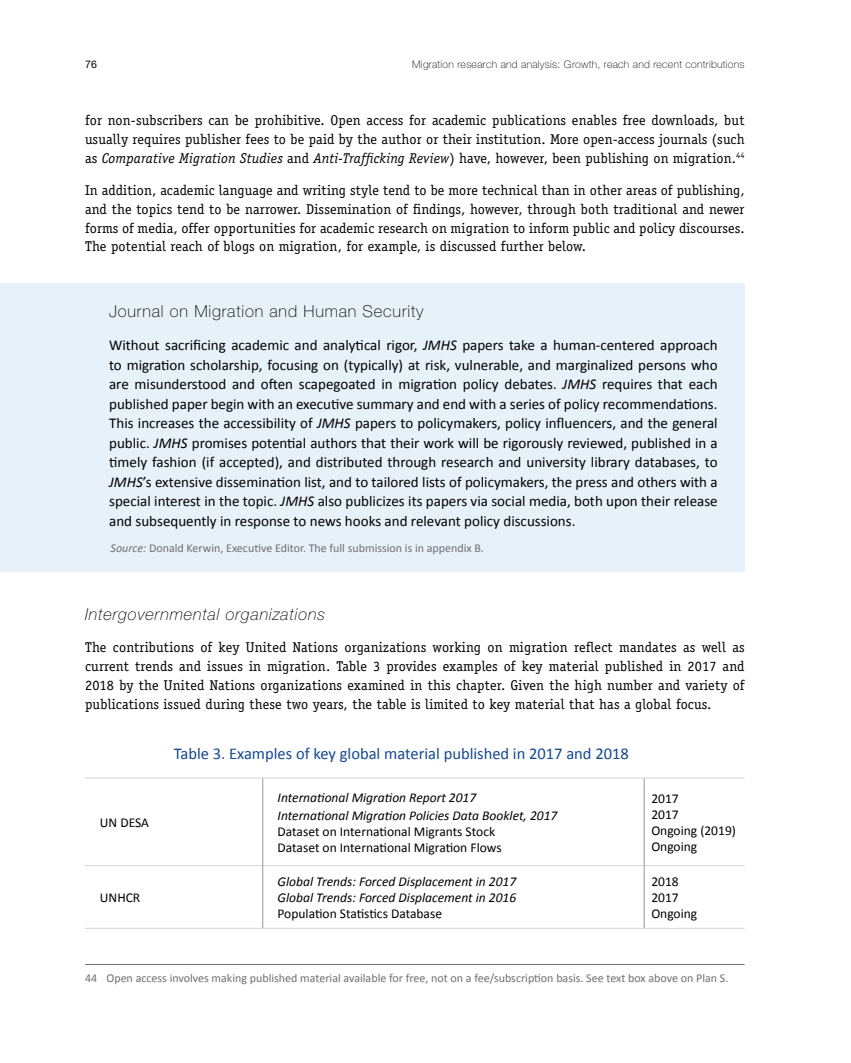
<style>
.page{position:relative;width:851px;height:1063px;background:#fff}
.page>*{position:absolute;margin:0;border:0;box-sizing:border-box;transform-origin:0 0}
.t1{font:16.5px "Calibri";color:#144991}
.t2{font:100 16.5px "Helvetica Neue";letter-spacing:.05em;color:#000}
.t3{font:italic 100 16.5px "Helvetica Neue";letter-spacing:.05em;color:#000}
.t4{font:15px/19.5px "Calibri";color:#000;text-align:justify}
.t5{font:14.25px/18.8px "Officina Serif";letter-spacing:.01em;color:#000;text-align:justify}
.t6{font:13.5px/16.2px "Calibri";color:#000}
.t7{font:italic 13.5px/18px "Calibri";color:#000}
.t8{font:12px "Calibri";color:#6d6e71}
.t9{font:100 10.5px "Helvetica Neue";letter-spacing:.025em;color:#000}
.t10{font:10.5px "Helvetica Neue";color:#000}
.s1{font-style:italic}
</style>
<div class="page">
<div style="left:0;top:284px;width:744px;height:288px;background:#e7f1fa"></div>
<hr style="left:85px;top:865px;width:106px;height:1px;background:#d1d3d4">
<hr style="left:191px;top:865px;width:71px;height:1px;background:#d1d3d4">
<hr style="left:263px;top:865px;width:380px;height:1px;background:#d1d3d4">
<hr style="left:644px;top:865px;width:100px;height:1px;background:#d1d3d4">
<hr style="left:85px;top:928px;width:106px;height:1px;background:#d1d3d4">
<hr style="left:191px;top:928px;width:72px;height:1px;background:#d1d3d4">
<hr style="left:263px;top:928px;width:381px;height:1px;background:#d1d3d4">
<hr style="left:644px;top:928px;width:100px;height:1px;background:#d1d3d4">
<hr style="left:262px;top:778px;width:1px;height:88px;background:#939598">
<hr style="left:643px;top:778px;width:1px;height:88px;background:#939598">
<hr style="left:262px;top:866px;width:1px;height:62px;background:#939598">
<hr style="left:643px;top:866px;width:1px;height:62px;background:#939598">
<hr style="left:85px;top:778px;width:106px;height:1px;background:#d1d3d4">
<hr style="left:191px;top:778px;width:72px;height:1px;background:#d1d3d4">
<hr style="left:263px;top:778px;width:381px;height:1px;background:#d1d3d4">
<hr style="left:644px;top:778px;width:100px;height:1px;background:#d1d3d4">
<hr style="left:85px;top:964px;width:659px;height:1px;background:#6d6e71">
<p class="t10" style="left:85px;top:58px;width:13px">76</p>
<p class="t9" style="left:412px;top:58px;width:334px">Migration research and analysis: Growth, reach and recent contributions</p>
<p class="t5" style="left:85px;top:111px;width:661px">for non-subscribers can be prohibitive. Open access for academic publications enables free downloads, but usually requires publisher fees to be paid by the author or their institution. More open-access journals (such as <span class="s1">Comparative Migration Studies</span> and <span class="s1">Anti-Trafficking Review</span>) have, however, been publishing on migration.<sup>44</sup></p>
<p class="t5" style="left:85px;top:181px;width:661px">In addition, academic language and writing style tend to be more technical than in other areas of publishing, and the topics tend to be narrower. Dissemination of findings, however, through both traditional and newer forms of media, offer opportunities for academic research on migration to inform public and policy discourses.<br>The potential reach of blogs on migration, for example, is discussed further below.</p>
<p class="t2" style="left:109px;top:302px;width:316px">Journal on Migration and Human Security</p>
<p class="t4" style="left:109px;top:335px;width:610px">Without sacrificing academic and analytical rigor, <span class="s1">JMHS</span> papers take a human-centered approach to migration scholarship, focusing on (typically) at risk, vulnerable, and marginalized persons who are misunderstood and often scapegoated in migration policy debates. <span class="s1">JMHS</span> requires that each published paper begin with an executive summary and end with a series of policy recommendations.<br>This increases the accessibility of <span class="s1">JMHS</span> papers to policymakers, policy influencers, and the general public. <span class="s1">JMHS</span> promises potential authors that their work will be rigorously reviewed, published in a timely fashion (if accepted), and distributed through research and university library databases, to <span class="s1">JMHS</span>’s extensive dissemination list, and to tailored lists of policymakers, the press and others with a special interest in the topic. <span class="s1">JMHS</span> also publicizes its papers via social media, both upon their release and subsequently in response to news hooks and relevant policy discussions.</p>
<p class="t8" style="left:111px;top:540px;width:375px"><span class="s1">Source:</span> Donald Kerwin, Executive Editor. The full submission is in appendix B.</p>
<p class="t3" style="left:85px;top:605px;width:241px">Intergovernmental organizations</p>
<p class="t5" style="left:85px;top:638px;width:661px">The contributions of key United Nations organizations working on migration reflect mandates as well as current trends and issues in migration. Table 3 provides examples of key material published in 2017 and 2018 by the United Nations organizations examined in this chapter. Given the high number and variety of publications issued during these two years, the table is limited to key material that has a global focus.</p>
<p class="t1" style="left:174px;top:743px;width:456px">Table 3. Examples of key global material published in 2017 and 2018</p>
<p class="t6" style="left:100px;top:814px;width:51px">UN DESA</p>
<p class="t6" style="left:100px;top:889px;width:42px">UNHCR</p>
<p class="t7" style="left:277px;top:788px;width:281px">International Migration Report 2017<br>International Migration Policies Data Booklet, 2017</p>
<p class="t6" style="left:277px;top:823px;width:225px">Dataset on International Migrants Stock<br>Dataset on International Migration Flows</p>
<p class="t7" style="left:277px;top:873px;width:240px;line-height:16.2px">Global Trends: Forced Displacement in 2017<br>Global Trends: Forced Displacement in 2016</p>
<p class="t6" style="left:277px;top:906px;width:166px">Population Statistics Database</p>
<p class="t6" style="left:651px;top:790px;width:86px">2017<br>2017<br>Ongoing (2019)<br>Ongoing</p>
<p class="t6" style="left:651px;top:873px;width:47px">2018<br>2017<br>Ongoing</p>
<p class="t8" style="left:85px;top:970px;width:644px">44 Open access involves making published material available for free, not on a fee/subscription basis. See text box above on Plan S.</p>
</div>
